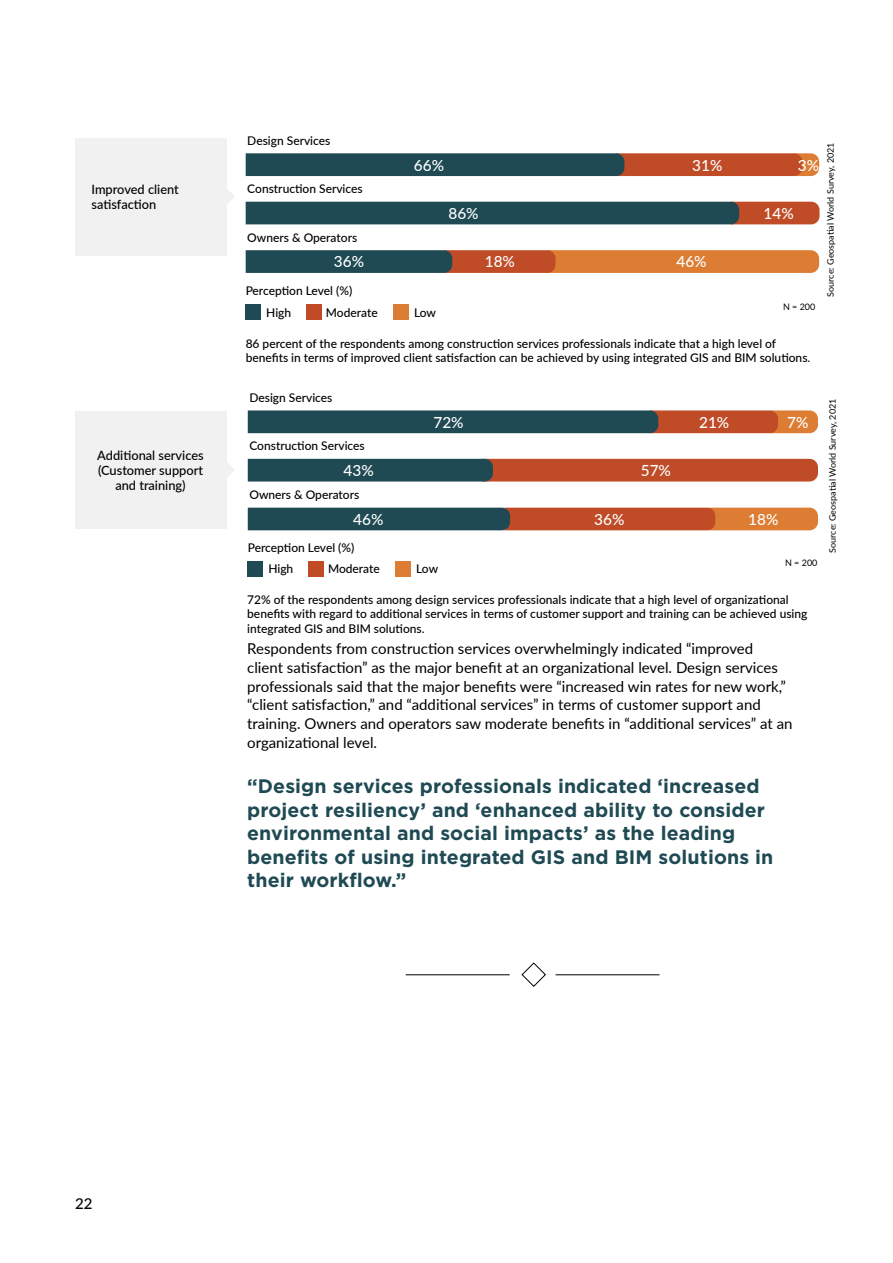
<style>
.page{position:relative;width:893px;height:1263px;background:#fff}
.page>*{position:absolute;margin:0;border:0;box-sizing:border-box;transform-origin:0 0}
.t1{font:700 19.5px/23.4px "Gotham";letter-spacing:.005em;color:#1f4a53}
.t2{font:500 15.3px "Lato";color:#fff}
.t3{font:15px/18.8px "Lato";color:#000}
.t4{font:500 15px "Lato";color:#000}
.t5{font:500 12.75px/15.5px "Lato";color:#000}
.t6{font:500 12px/14.4px "Lato";color:#000}
.t7{font:9px "Lato";color:#000}
</style>
<div class="page">
<svg style="left:246px;top:202px;width:573px;height:22px;background:#354a4d"></svg>
<svg style="left:246px;top:153px;width:573px;height:23px;background:#584e47"></svg>
<svg style="left:246px;top:250px;width:573px;height:23px;background:#94633e"></svg>
<div style="left:75px;top:138px;width:151px;height:117px;background:#f1f1f2"></div>
<svg style="left:226px;top:185px;width:8px;height:24px"></svg>
<div style="left:306px;top:305px;width:15px;height:15px;background:#bf4b27"></div>
<div style="left:393px;top:305px;width:15px;height:15px;background:#dd7d33"></div>
<div style="left:246px;top:305px;width:15px;height:15px;background:#1f4a53"></div>
<svg style="left:248px;top:459px;width:570px;height:22px;background:#7a4a3a"></svg>
<svg style="left:248px;top:410px;width:570px;height:23px;background:#51514b"></svg>
<svg style="left:248px;top:508px;width:570px;height:22px;background:#7a533d"></svg>
<div style="left:75px;top:411px;width:151px;height:117px;background:#f1f1f2"></div>
<svg style="left:226px;top:458px;width:8px;height:24px"></svg>
<div style="left:308px;top:561px;width:15px;height:15px;background:#bf4b27"></div>
<div style="left:395px;top:561px;width:15px;height:15px;background:#dd7d33"></div>
<div style="left:248px;top:561px;width:15px;height:15px;background:#1f4a53"></div>
<hr style="left:406px;top:974px;width:104px;height:1px;background:#000">
<hr style="left:555px;top:974px;width:104px;height:1px;background:#000">
<svg style="left:521px;top:962px;width:25px;height:25px"></svg>
<p class="t5" style="left:92px;top:181px;width:89px">Improved client satisfaction</p>
<p class="t5" style="left:97px;top:447px;width:108px;text-align:center">Additional services (Customer support and training)</p>
<p class="t6" style="left:247px;top:133px;width:85px">Design Services</p>
<p class="t6" style="left:247px;top:181px;width:117px">Construction Services</p>
<p class="t6" style="left:247px;top:230px;width:111px">Owners &amp; Operators</p>
<p class="t2" style="left:414px;top:154px;width:32px">66%</p>
<p class="t2" style="left:692px;top:154px;width:32px">31%</p>
<p class="t2" style="left:798px;top:154px;width:23px">3%</p>
<p class="t2" style="left:448px;top:202px;width:32px">86%</p>
<p class="t2" style="left:763px;top:202px;width:32px">14%</p>
<p class="t2" style="left:334px;top:250px;width:32px">36%</p>
<p class="t2" style="left:485px;top:250px;width:32px">18%</p>
<p class="t2" style="left:676px;top:250px;width:32px">46%</p>
<p class="t6" style="left:246px;top:283px;width:108px">Perception Level (%)</p>
<p class="t6" style="left:266px;top:305px;width:26px">High</p>
<p class="t6" style="left:326px;top:305px;width:53px">Moderate</p>
<p class="t6" style="left:414px;top:305px;width:23px">Low</p>
<p class="t7" style="left:783px;top:301px;width:34px">N = 200</p>
<p class="t6" style="left:246px;top:336px;width:566px">86 percent of the respondents among construction services professionals indicate that a high level of benefits in terms of improved client satisfaction can be achieved by using integrated GIS and BIM solutions.</p>
<p class="t7" style="left:824px;top:297px;width:156px;rotate:-90deg">Source: Geospatial World Survey, 2021</p>
<p class="t6" style="left:249px;top:390px;width:85px">Design Services</p>
<p class="t6" style="left:249px;top:438px;width:117px">Construction Services</p>
<p class="t2" style="left:433px;top:411px;width:32px">72%</p>
<p class="t2" style="left:699px;top:411px;width:32px">21%</p>
<p class="t2" style="left:787px;top:411px;width:23px">7%</p>
<p class="t2" style="left:344px;top:459px;width:32px">43%</p>
<p class="t2" style="left:641px;top:459px;width:32px">57%</p>
<p class="t2" style="left:353px;top:508px;width:32px">46%</p>
<p class="t2" style="left:594px;top:508px;width:32px">36%</p>
<p class="t2" style="left:748px;top:508px;width:32px">18%</p>
<p class="t6" style="left:249px;top:487px;width:111px">Owners &amp; Operators</p>
<p class="t6" style="left:248px;top:539px;width:108px">Perception Level (%)</p>
<p class="t6" style="left:268px;top:561px;width:26px">High</p>
<p class="t6" style="left:328px;top:561px;width:53px">Moderate</p>
<p class="t6" style="left:416px;top:561px;width:23px">Low</p>
<p class="t7" style="left:785px;top:557px;width:34px">N = 200</p>
<p class="t6" style="left:247px;top:592px;width:562px">72% of the respondents among design services professionals indicate that a high level of organizational benefits with regard to additional services in terms of customer support and training can be achieved using integrated GIS and BIM solutions.</p>
<p class="t3" style="left:247px;top:639px;width:547px">Respondents from construction services overwhelmingly indicated “improved client satisfaction” as the major benefit at an organizational level. Design services professionals said that the major benefits were “increased win rates for new work,” “client satisfaction,” and “additional services” in terms of customer support and training. Owners and operators saw moderate benefits in “additional services” at an organizational level.</p>
<h1 class="t1" style="left:247px;top:775px;width:528px">“Design services professionals indicated ‘increased project resiliency’ and ‘enhanced ability to consider environmental and social impacts’ as the leading benefits of using integrated GIS and BIM solutions in their workflow.”</h1>
<p class="t7" style="left:826px;top:553px;width:156px;rotate:-90deg">Source: Geospatial World Survey, 2021</p>
<p class="t4" style="left:75px;top:1193px;width:19px">22</p>
</div>
